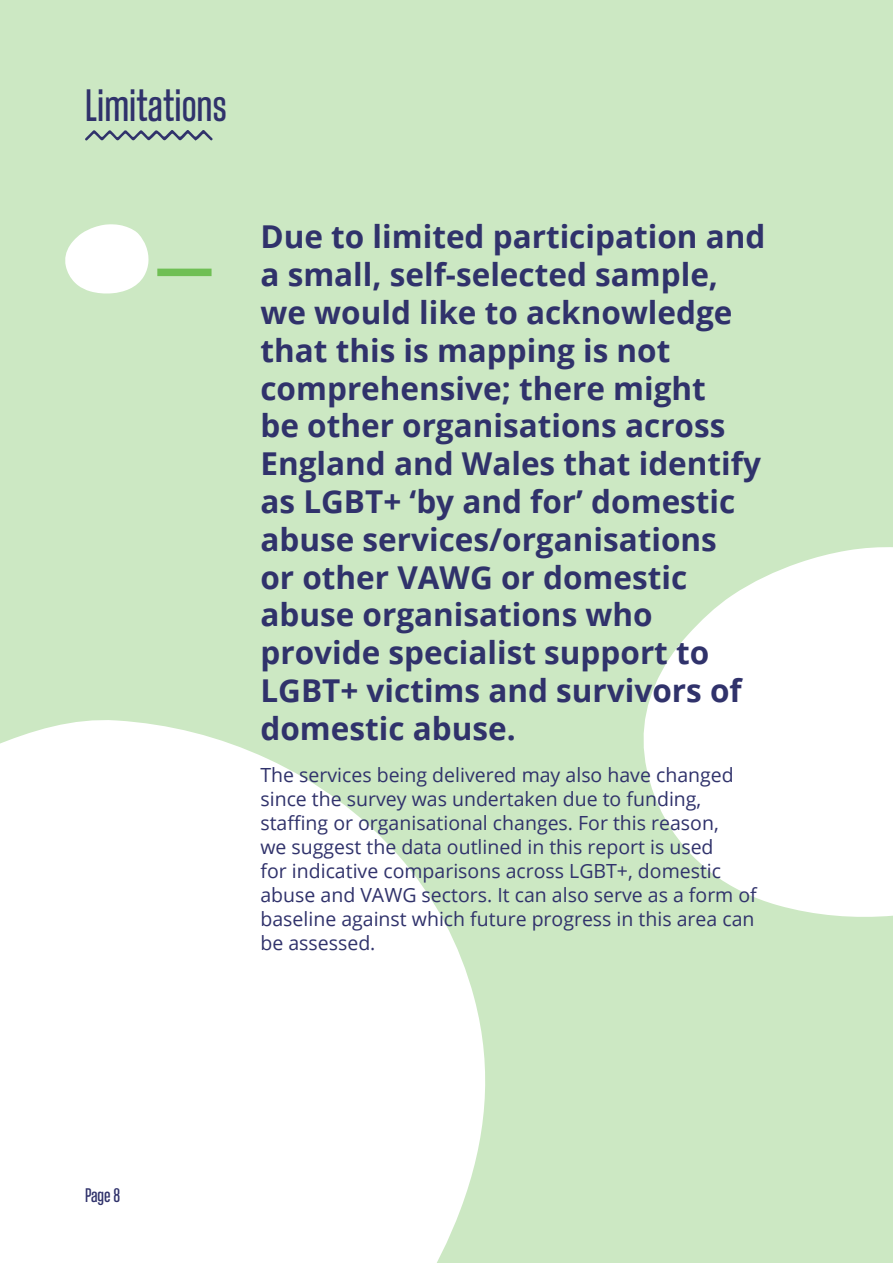
<style>
.page{position:relative;width:893px;height:1263px;background:#cce8c3}
.page>*{position:absolute;margin:0;border:0;box-sizing:border-box;transform-origin:0 0}
.t1{font:500 45px "Landasans";color:#30326b}
.t2{font:700 31.5px/37.8px "Open Sans";color:#30326b}
.t3{font:19.5px/24px "Open Sans";color:#30326b}
.t4{font:500 19.5px "Landasans";color:#30326b}
</style>
<div class="page">
<svg style="left:643px;top:547px;width:250px;height:370px;fill:#fff"></svg>
<svg style="left:65px;top:224px;width:84px;height:70px"></svg>
<svg style="left:0;top:720px;width:485px;height:543px;background:#f8fcf7"></svg>
<svg style="left:85px;top:130px;width:128px;height:11px"></svg>
<div style="left:157px;top:269px;width:55px;height:7px;background:#6fbf54"></div>
<p class="t1" style="left:85px;top:82px;width:144px">Limitations</p>
<p class="t2" style="left:260px;top:217px;width:506px">Due to limited participation and a small, self-selected sample, we would like to acknowledge that this is mapping is not comprehensive; there might<br>be other organisations across<br>England and Wales that identify as LGBT+ ‘by and for’ domestic abuse services/organisations<br>or other VAWG or domestic abuse organisations who provide specialist support to<br>LGBT+ victims and survivors of domestic abuse.</p>
<p class="t3" style="left:260px;top:762px;width:498px">The services being delivered may also have changed since the survey was undertaken due to funding, staffing or organisational changes. For this reason,<br>we suggest the data outlined in this report is used<br>for indicative comparisons across LGBT+, domestic abuse and VAWG sectors. It can also serve as a form of baseline against which future progress in this area can be assessed.</p>
<p class="t4" style="left:85px;top:1185px;width:37px">Page 8</p>
</div>
